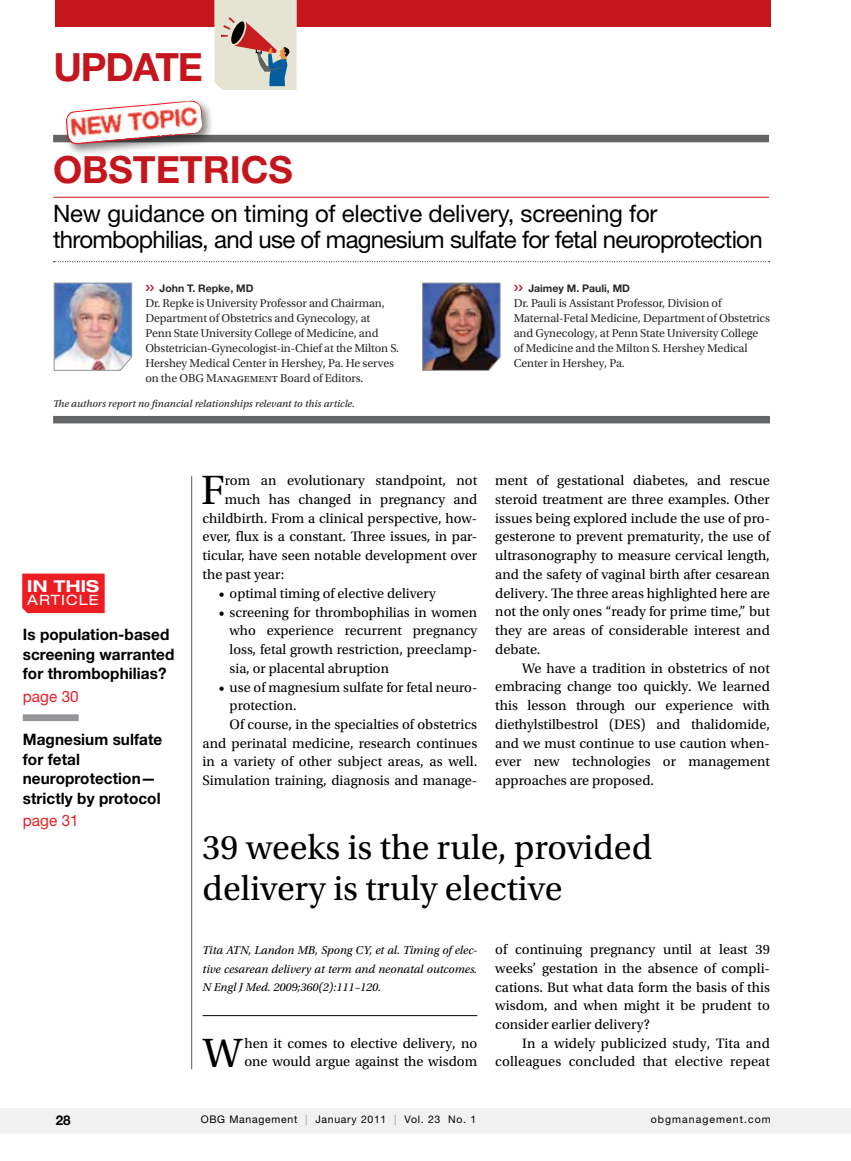
<style>
.page{position:relative;width:851px;height:1161px;background:#fff}
.page>*{position:absolute;margin:0;border:0;box-sizing:border-box;transform-origin:0 0}
.t1{font:43.05px "Utopia Std";color:#000}
.t2{font:700 39px "Helvetica Neue LT Std";color:#c4161c}
.t3{font:700 37.5px "Helvetica Neue LT Std";color:#c4161c}
.t4{font:36px/40.5px "Utopia Std";color:#000}
.t5{font:24px/25.5px "Helvetica Neue LT Std";letter-spacing:-.03em;color:#000}
.t6{font:700 expanded 16.5px "Helvetica Neue LT Std";color:#fff}
.t7{font:700 15.75px/19.5px "Helvetica Neue LT Std";letter-spacing:.005em;color:#000}
.t8{font:15.75px "Helvetica Neue LT Std";letter-spacing:.005em;color:#ed1d24}
.t9{font:14.4px/18.8px "Utopia Std";color:#000;text-align:justify}
.t10{font:14.25px/18.8px "Utopia Std";color:#000;text-align:justify}
.t11{font:expanded 14.25px "Helvetica Neue LT Std";letter-spacing:.07em;color:#fff}
.t12{font:700 13.5px "Helvetica Neue LT Std";color:#000}
.t13{font:12px/15px "Utopia Std";letter-spacing:-.01em;color:#292829}
.t14{font:italic 12px/18.8px "Utopia Std";color:#000;text-align:justify}
.t15{font:10.5px "Utopia Std Capt It";color:#292829}
.t16{font:10.5px "Helvetica Neue LT Std";letter-spacing:.065em;color:#000}
.t17{font:700 10.5px "Helvetica Neue LT Std";color:#292829}
.t18{font:10.5px "Helvetica Neue LT Std";letter-spacing:.1em;color:#000}
.s1{color:#939598}
</style>
<div class="page">
<hr style="left:191px;top:476px;width:1px;height:593px;background:#58595b">
<div style="left:56px;top:0;width:715px;height:27px;background:#c4161c"></div>
<svg style="left:214px;top:0;width:82px;height:90px;background:#ccc2b8"></svg>
<div style="left:0;top:1108px;width:850px;height:26px;background:#f1f1f2"></div>
<div style="left:22px;top:574px;width:83px;height:39px;background:#ed1d24"></div>
<div style="left:23px;top:714px;width:56px;height:7px;background:#939598"></div>
<img style="left:54px;top:283px;width:78px;height:88px">
<img style="left:422px;top:283px;width:78px;height:88px">
<div style="left:53px;top:416px;width:717px;height:7px;background:#636466"></div>
<div style="left:53px;top:135px;width:716px;height:7px;background:#636466"></div>
<hr style="left:53px;top:197px;width:716px;height:1px;background:#c4161c">
<svg style="left:53px;top:261px;width:716px;height:1px"></svg>
<hr style="left:202px;top:1015px;width:275px;height:1px;background:#000">
<div style="left:62px;top:97px;width:152px;height:60px;background:#000;opacity:.5"></div>
<img style="left:65px;top:101px;width:126px;height:43px">
<h2 class="t2" style="left:53px;top:43px;width:151px">UpdatE</h2>
<h3 class="t3" style="left:53px;top:147px;width:241px">OBSTETRICS</h3>
<h3 class="t5" style="left:53px;top:201px;width:711px">New guidance on timing of elective delivery, screening for thrombophilias, and use of magnesium sulfate for fetal neuroprotection</h3>
<p class="t17" style="left:159px;top:282px;width:94px">John T. Repke, MD</p>
<p class="t13" style="left:145px;top:296px;width:255px">Dr. Repke is University Professor and Chairman, Department of Obstetrics and Gynecology, at Penn State University College of Medicine, and Obstetrician-Gynecologist-in-Chief at the Milton S.<br>Hershey Medical Center in Hershey, Pa. He serves on the OBG Management Board of Editors.</p>
<p class="t15" style="left:53px;top:398px;width:303px">The authors report no financial relationships relevant to this article.</p>
<p class="t17" style="left:528px;top:282px;width:102px">Jaimey M. Pauli, MD</p>
<p class="t13" style="left:513px;top:296px;width:258px">Dr. Pauli is Assistant Professor, Division of Maternal-Fetal Medicine, Department of Obstetrics and Gynecology, at Penn State University College of Medicine and the Milton S. Hershey Medical Center in Hershey, Pa.</p>
<p class="t6" style="left:27px;top:576px;width:73px">In this</p>
<p class="t11" style="left:27px;top:592px;width:73px">ARTICLE</p>
<p class="t7" style="left:23px;top:624px;width:153px">Is population-based screening warranted for thrombophilias?</p>
<p class="t8" style="left:23px;top:687px;width:57px">page 30</p>
<p class="t7" style="left:23px;top:729px;width:141px">Magnesium sulfate for fetal neuroprotection— strictly by protocol</p>
<p class="t8" style="left:23px;top:811px;width:57px">page 31</p>
<h1 class="t1" style="left:201px;top:467px;width:25px">F</h1>
<p class="t9" style="left:225px;top:471px;width:254px">rom an evolutionary standpoint, not</p>
<p class="t9" style="left:225px;top:490px;width:254px">much has changed in pregnancy and</p>
<p class="t9" style="left:202px;top:509px;width:276px">childbirth. From a clinical perspective, how-</p>
<p class="t9" style="left:202px;top:528px;width:276px">ever, flux is a constant. Three issues, in par-</p>
<p class="t9" style="left:202px;top:546px;width:276px">ticular, have seen notable development over</p>
<p class="t9" style="left:202px;top:565px;width:83px">the past year:</p>
<p class="t10" style="left:219px;top:584px;width:218px">• optimal timing of elective delivery</p>
<p class="t10" style="left:230px;top:603px;width:249px;text-indent:-11px">• screening for thrombophilias in women who experience recurrent pregnancy loss, fetal growth restriction, preeclamp&shy;sia, or placental abruption</p>
<p class="t10" style="left:230px;top:678px;width:249px;text-indent:-11px">• use of magnesium sulfate for fetal neuro&shy;protection.</p>
<p class="t9" style="left:202px;top:715px;width:276px;text-indent:27px">Of course, in the specialties of obstetrics and perinatal medicine, research continues in a variety of other subject areas, as well.<br>Simulation training, diagnosis and manage-</p>
<p class="t9" style="left:495px;top:471px;width:276px">ment of gestational diabetes, and rescue steroid treatment are three examples. Other issues being explored include the use of pro&shy;gesterone to prevent prematurity, the use of ultrasonography to measure cervical length, and the safety of vaginal birth after cesarean delivery. The three areas highlighted here are not the only ones “ready for prime time,” but they are areas of considerable interest and debate.</p>
<p class="t9" style="left:495px;top:659px;width:276px;text-indent:27px">We have a tradition in obstetrics of not embracing change too quickly. We learned this lesson through our experience with diethylstilbestrol (DES) and thalidomide, and we must continue to use caution when&shy;ever new technologies or management approaches are proposed.</p>
<p class="t12" style="left:56px;top:1112px;width:17px">28</p>
<h3 class="t4" style="left:202px;top:828px;width:451px">39 weeks is the rule, provided delivery is truly elective</h3>
<p class="t14" style="left:202px;top:941px;width:276px">Tita ATN, Landon MB, Spong CY, et al. Timing of elec&shy;tive cesarean delivery at term and neonatal outcomes.<br>N Engl J Med. 2009;360(2):111–120.</p>
<p class="t9" style="left:495px;top:940px;width:276px">of continuing pregnancy until at least 39 weeks’ gestation in the absence of compli&shy;cations. But what data form the basis of this wisdom, and when might it be prudent to consider earlier delivery?</p>
<p class="t9" style="left:495px;top:1034px;width:276px;text-align:right">In a widely publicized study, Tita and colleagues concluded that elective repeat</p>
<h1 class="t1" style="left:203px;top:1029px;width:40px">W</h1>
<p class="t9" style="left:244px;top:1034px;width:234px">hen it comes to elective delivery, no one would argue against the wisdom</p>
<p class="t16" style="left:201px;top:1114px;width:277px">OBG Management <span class="s1">|</span> January 2011 <span class="s1">|</span> Vol. 23 No. 1</p>
<p class="t18" style="left:650px;top:1114px;width:122px">obgmanagement.com</p>
</div>
